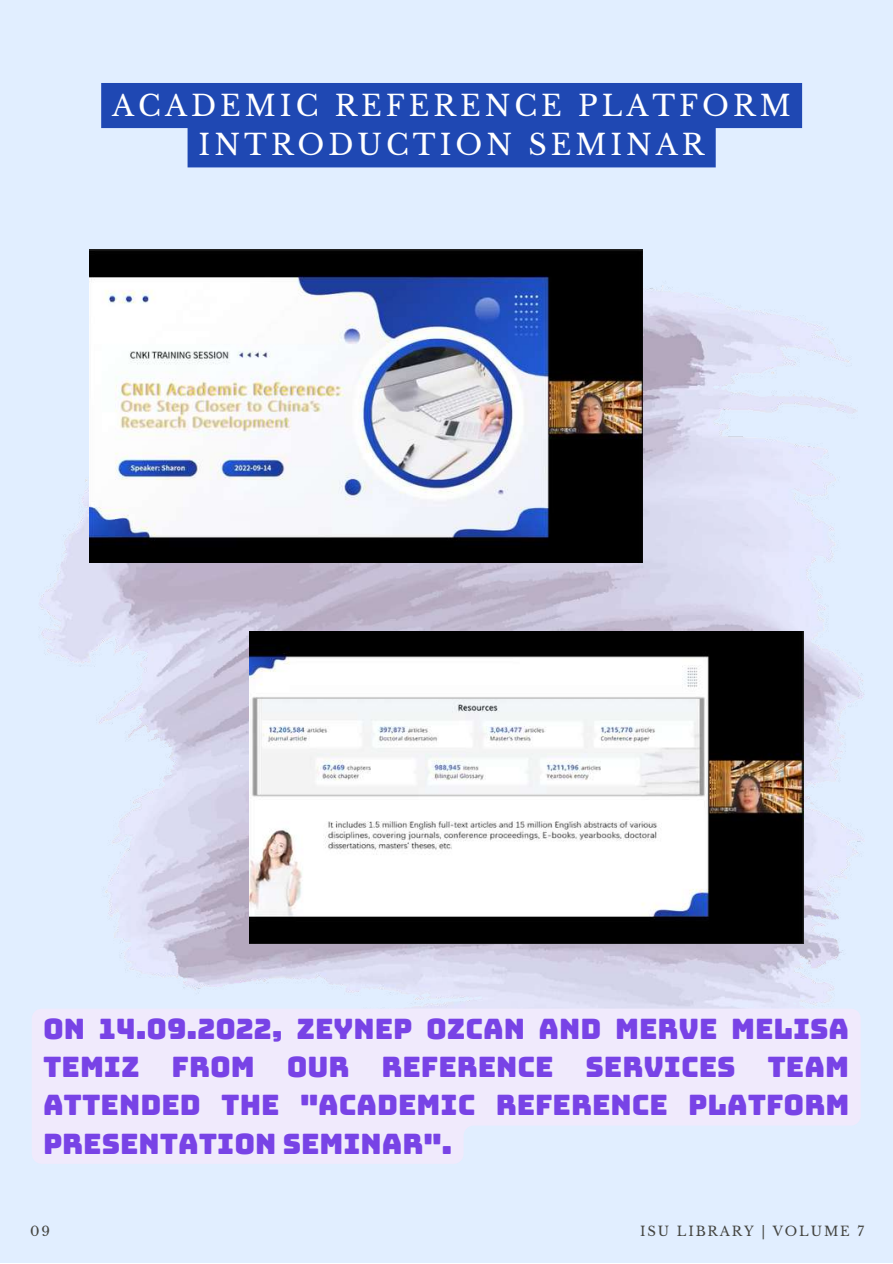
<style>
.page{position:relative;width:893px;height:1264px;background:#fff}
.page>*{position:absolute;margin:0;border:0;box-sizing:border-box;transform-origin:0 0}
.t1{font:28.5px/39.3px "Libre Baskerville";letter-spacing:.14em;color:#fff;text-align:center}
.t2{font:28.2px/38.2px "Bungee";color:#7843e6;text-align:justify}
.t3{font:13.2px "Libre Baskerville";letter-spacing:.14em;color:#444440}
</style>
<div class="page">
<div style="left:0;top:0;width:892px;height:1262px;background:#e1eeff"></div>
<img style="left:40px;top:269px;width:824px;height:761px">
<img style="left:250px;top:631px;width:553px;height:312px">
<img style="left:89px;top:250px;width:553px;height:312px">
<svg style="left:101px;top:83px;width:701px;height:84px;fill:#1f48b3"></svg>
<svg style="left:32px;top:1008px;width:828px;height:155px;fill:#f0eafc"></svg>
<p class="t1" style="left:112px;top:86px;width:680px">ACADEMIC REFERENCE PLATFORM<br>INTRODUCTION SEMINAR</p>
<p class="t2" style="left:43px;top:1009px;width:807px">ON 14.09.2022, ZEYNEP OZCAN AND MERVE MELISA TEMIZ FROM OUR REFERENCE SERVICES TEAM ATTENDED THE "ACADEMIC REFERENCE PLATFORM PRESENTATION SEMINAR".</p>
<p class="t3" style="left:30px;top:1223px;width:21px">09</p>
<p class="t3" style="left:640px;top:1223px;width:225px">ISU LIBRARY | VOLUME 7</p>
</div>
